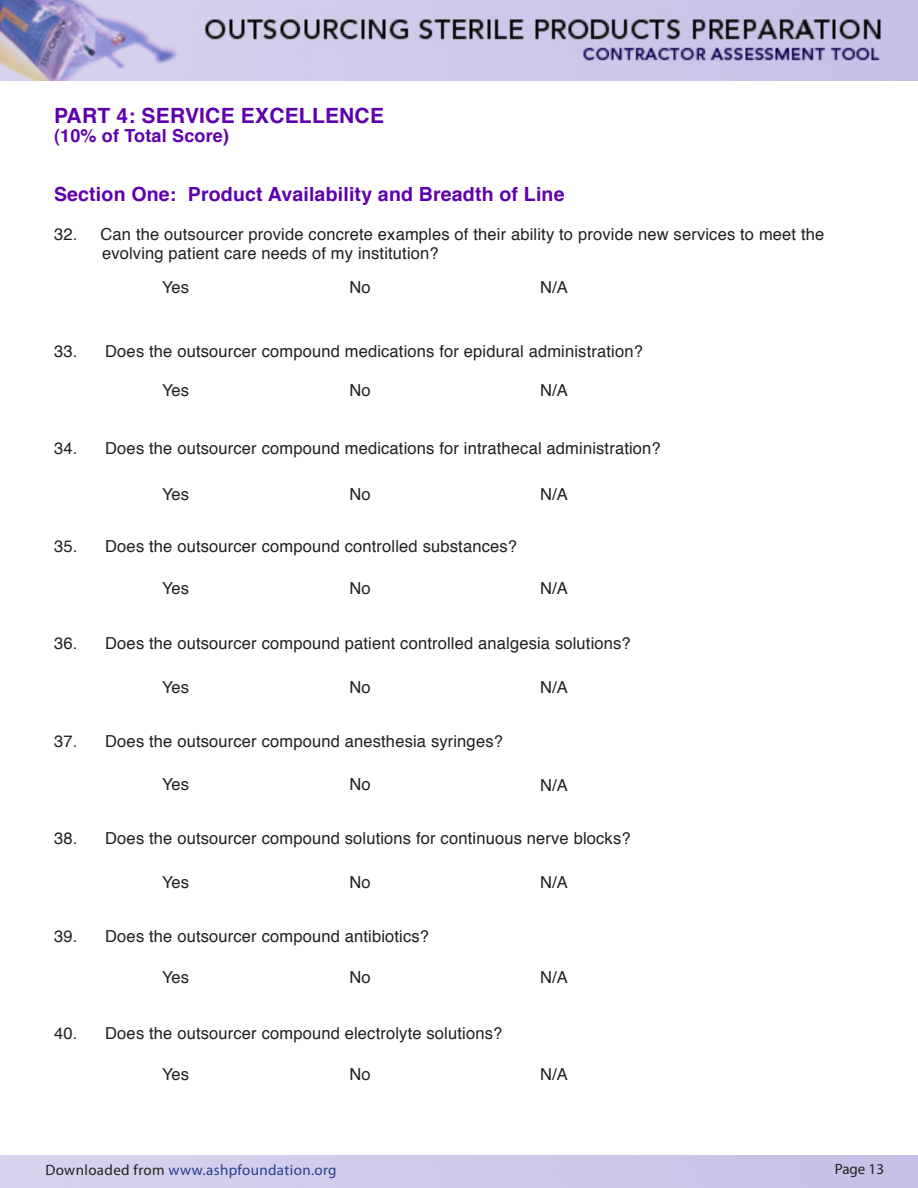
<style>
.page{position:relative;width:918px;height:1188px;background:#fff}
.page>*{position:absolute;margin:0;border:0;box-sizing:border-box;transform-origin:0 0}
.t1{font:700 21px "Helvetica";letter-spacing:.01em;color:#5f00ad}
.t2{font:700 19.5px "Helvetica";letter-spacing:.01em;color:#5f00ad}
.t3{font:700 18px "Helvetica";letter-spacing:.01em;color:#5f00ad}
.t4{font:16.5px/19.5px "Helvetica";letter-spacing:.01em;color:#231f20}
.t5{font:15px "Myriad Pro";letter-spacing:.025em;color:#253f8e}
.t6{font:15px "Myriad Pro";color:#231f20}
.s1{color:#231f20}
</style>
<div class="page">
<img style="left:0;top:0;width:918px;height:81px">
<p class="t1" style="left:54px;top:98px;width:332px">PART 4: SERVICE EXCELLENCE</p>
<p class="t3" style="left:54px;top:121px;width:177px">(10% of Total Score)</p>
<p class="t2" style="left:54px;top:178px;width:512px">Section One: Product Availability and Breadth of Line</p>
<p class="t4" style="left:102px;top:225px;width:724px;text-indent:-48px">32. Can the outsourcer provide concrete examples of their ability to provide new services to meet the evolving patient care needs of my institution?</p>
<p class="t4" style="left:162px;top:278px;width:28px">Yes</p>
<p class="t4" style="left:349px;top:278px;width:23px">No</p>
<p class="t4" style="left:540px;top:278px;width:29px">N/A</p>
<p class="t4" style="left:54px;top:342px;width:590px">33. Does the outsourcer compound medications for epidural administration?</p>
<p class="t4" style="left:162px;top:381px;width:28px">Yes</p>
<p class="t4" style="left:349px;top:381px;width:23px">No</p>
<p class="t4" style="left:540px;top:381px;width:29px">N/A</p>
<p class="t4" style="left:54px;top:439px;width:608px">34. Does the outsourcer compound medications for intrathecal administration?</p>
<p class="t4" style="left:162px;top:484px;width:28px">Yes</p>
<p class="t4" style="left:349px;top:484px;width:23px">No</p>
<p class="t4" style="left:540px;top:485px;width:29px">N/A</p>
<p class="t4" style="left:54px;top:537px;width:465px">35. Does the outsourcer compound controlled substances?</p>
<p class="t4" style="left:162px;top:579px;width:28px">Yes</p>
<p class="t4" style="left:349px;top:579px;width:23px">No</p>
<p class="t4" style="left:540px;top:579px;width:29px">N/A</p>
<p class="t4" style="left:54px;top:634px;width:578px">36. Does the outsourcer compound patient controlled analgesia solutions?</p>
<p class="t4" style="left:162px;top:678px;width:28px">Yes</p>
<p class="t4" style="left:349px;top:678px;width:23px">No</p>
<p class="t4" style="left:540px;top:678px;width:29px">N/A</p>
<p class="t4" style="left:54px;top:732px;width:450px">37. Does the outsourcer compound anesthesia syringes?</p>
<p class="t4" style="left:162px;top:775px;width:28px">Yes</p>
<p class="t4" style="left:349px;top:775px;width:23px">No</p>
<p class="t4" style="left:540px;top:776px;width:29px">N/A</p>
<p class="t4" style="left:54px;top:829px;width:578px">38. Does the outsourcer compound solutions for continuous nerve blocks?</p>
<p class="t4" style="left:162px;top:873px;width:28px">Yes</p>
<p class="t4" style="left:349px;top:873px;width:23px">No</p>
<p class="t4" style="left:540px;top:873px;width:29px">N/A</p>
<p class="t4" style="left:54px;top:927px;width:377px">39. Does the outsourcer compound antibiotics?</p>
<p class="t4" style="left:162px;top:968px;width:28px">Yes</p>
<p class="t4" style="left:349px;top:968px;width:23px">No</p>
<p class="t4" style="left:540px;top:968px;width:29px">N/A</p>
<p class="t4" style="left:54px;top:1024px;width:450px">40. Does the outsourcer compound electrolyte solutions?</p>
<p class="t4" style="left:162px;top:1065px;width:28px">Yes</p>
<p class="t4" style="left:349px;top:1065px;width:23px">No</p>
<p class="t4" style="left:540px;top:1065px;width:29px">N/A</p>
<p class="t5" style="left:45px;top:1161px;width:293px"><span class="s1">Downloaded from</span> www.ashpfoundation.org</p>
<p class="t6" style="left:835px;top:1160px;width:51px">Page 13</p>
</div>
